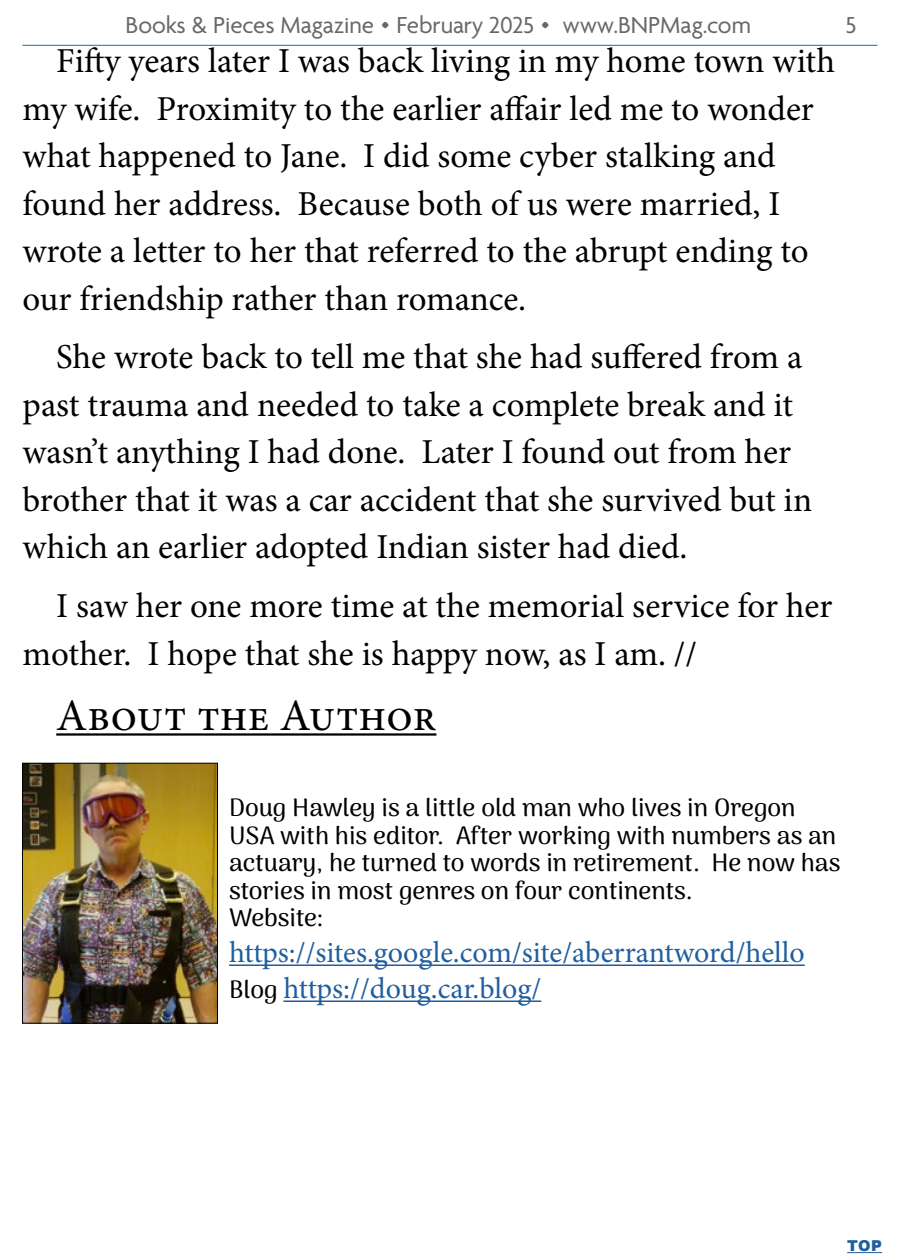
<style>
.page{position:relative;width:900px;height:1260px;background:#fff}
.page>*{position:absolute;margin:0;border:0;box-sizing:border-box;transform-origin:0 0}
.t1{font:45px "Minion Pro";color:#000}
.t2{font:35px/47.5px "Minion Pro";letter-spacing:-.01em;color:#000}
.t3{font:30px/36px "Minion Pro";color:#215e9e}
.t4{font:500 25px/27.5px "Arima";color:#000}
.t5{font:25px "Agenda One";color:#67686b}
.t6{font:900 15px "Arial";color:#215e9e}
.s1{font-family:"Arima";font-weight:500;font-size:25px;color:#000}
</style>
<div class="page">
<hr style="left:22px;top:45px;width:856px;height:1px;background:#0079b4">
<hr style="left:847px;top:1252px;width:35px;height:1px;background:#215e9e">
<hr style="left:56px;top:733px;width:380px;height:3px;background:#000">
<hr style="left:229px;top:964px;width:576px;height:2px;background:#215e9e">
<hr style="left:283px;top:1000px;width:258px;height:2px;background:#215e9e">
<img style="left:24px;top:765px;width:192px;height:257px">
<div style="left:22px;top:763px;width:196px;height:261px;border:1px solid #000"></div>
<p class="t5" style="left:126px;top:12px;width:627px">Books &amp; Pieces Magazine • February 2025 • www.BNPMag.com</p>
<p class="t5" style="left:846px;top:12px;width:12px">5</p>
<p class="t2" style="left:23px;top:37px;width:814px;text-indent:34px">Fifty years later I was back living in my home town with my wife. Proximity to the earlier affair led me to wonder what happened to Jane. I did some cyber stalking and found her address. Because both of us were married, I wrote a letter to her that referred to the abrupt ending to our friendship rather than romance.</p>
<p class="t2" style="left:23px;top:334px;width:791px;text-indent:34px">She wrote back to tell me that she had suffered from a past trauma and needed to take a complete break and it wasn’t anything I had done. Later I found out from her brother that it was a car accident that she survived but in which an earlier adopted Indian sister had died.</p>
<p class="t2" style="left:23px;top:582px;width:811px;text-indent:34px">I saw her one more time at the memorial service for her mother. I hope that she is happy now, as I am. //</p>
<p class="t1" style="left:56px;top:685px;width:382px">About the Author</p>
<p class="t4" style="left:229px;top:794px;width:613px">Doug Hawley is a little old man who lives in Oregon USA with his editor. After working with numbers as an actuary, he turned to words in retirement. He now has stories in most genres on four continents.<br>Website:</p>
<p class="t3" style="left:229px;top:935px;width:577px">https://sites.google.com/site/aberrantword/hello<br><span class="s1">Blog</span> https://doug.car.blog/</p>
<p class="t6" style="left:847px;top:1234px;width:36px">TOP</p>
</div>
